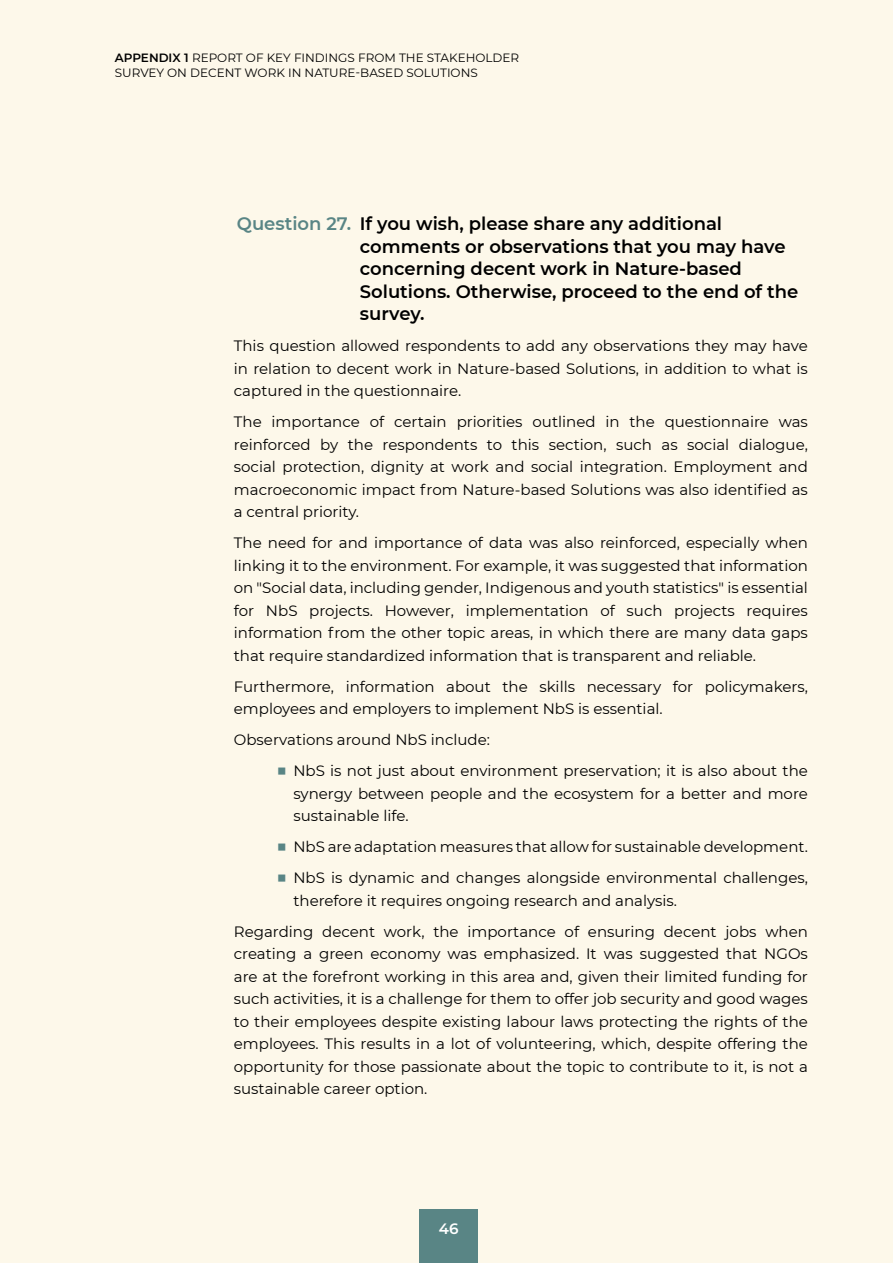
<style>
.page{position:relative;width:893px;height:1263px;background:#fdf8ea}
.page>*{position:absolute;margin:0;border:0;box-sizing:border-box;transform-origin:0 0}
.t1{font:600 18px/22.5px "Montserrat";color:#000}
.t2{font:15px/22.5px "Montserrat";color:#000;text-align:justify}
.t3{font:600 15px "Montserrat";color:#fff}
.t4{font:12px/15px "Montserrat";color:#000}
.s1{font-weight:600}
.s2{color:#598585}
.s3{font-size:18px;color:#598585}
</style>
<div class="page">
<div style="left:420px;top:1209px;width:58px;height:54px;background:#598585"></div>
<p class="t4" style="left:115px;top:49px;width:406px"><span class="s1">APPENDIX 1</span> REPORT OF KEY FINDINGS FROM THE STAKEHOLDER<br>SURVEY ON DECENT WORK IN NATURE-BASED SOLUTIONS</p>
<p class="t1" style="left:360px;top:212px;width:440px;text-indent:-123px"><span class="s2">Question 27.</span> If you wish, please share any additional comments or observations that you may have concerning decent work in Nature-based Solutions. Otherwise, proceed to the end of the survey.</p>
<p class="t2" style="left:234px;top:334px;width:576px">This question allowed respondents to add any observations they may have in relation to decent work in Nature-based Solutions, in addition to what is captured in the questionnaire.</p>
<p class="t2" style="left:234px;top:410px;width:576px">The importance of certain priorities outlined in the questionnaire was reinforced by the respondents to this section, such as social dialogue, social protection, dignity at work and social integration. Employment and macroeconomic impact from Nature-based Solutions was also identified as a central priority.</p>
<p class="t2" style="left:234px;top:531px;width:576px">The need for and importance of data was also reinforced, especially when linking it to the environment. For example, it was suggested that information on "Social data, including gender, Indigenous and youth statistics" is essential for NbS projects. However, implementation of such projects requires information from the other topic areas, in which there are many data gaps that require standardized information that is transparent and reliable.</p>
<p class="t2" style="left:234px;top:674px;width:576px">Furthermore, information about the skills necessary for policymakers, employees and employers to implement NbS is essential.</p>
<p class="t2" style="left:234px;top:728px;width:258px">Observations around NbS include:</p>
<p class="t2" style="left:293px;top:759px;width:516px;text-indent:-17px"><span class="s3">■</span> NbS is not just about environment preservation; it is also about the synergy between people and the ecosystem for a better and more sustainable life.</p>
<p class="t2" style="left:276px;top:835px;width:533px"><span class="s3">■</span> NbS are adaptation measures that allow for sustainable development.</p>
<p class="t2" style="left:293px;top:866px;width:516px;text-indent:-17px"><span class="s3">■</span> NbS is dynamic and changes alongside environmental challenges, therefore it requires ongoing research and analysis.</p>
<p class="t2" style="left:234px;top:919px;width:576px">Regarding decent work, the importance of ensuring decent jobs when creating a green economy was emphasized. It was suggested that NGOs are at the forefront working in this area and, given their limited funding for such activities, it is a challenge for them to offer job security and good wages to their employees despite existing labour laws protecting the rights of the employees. This results in a lot of volunteering, which, despite offering the opportunity for those passionate about the topic to contribute to it, is not a sustainable career option.</p>
<p class="t3" style="left:439px;top:1218px;width:21px">46</p>
</div>
